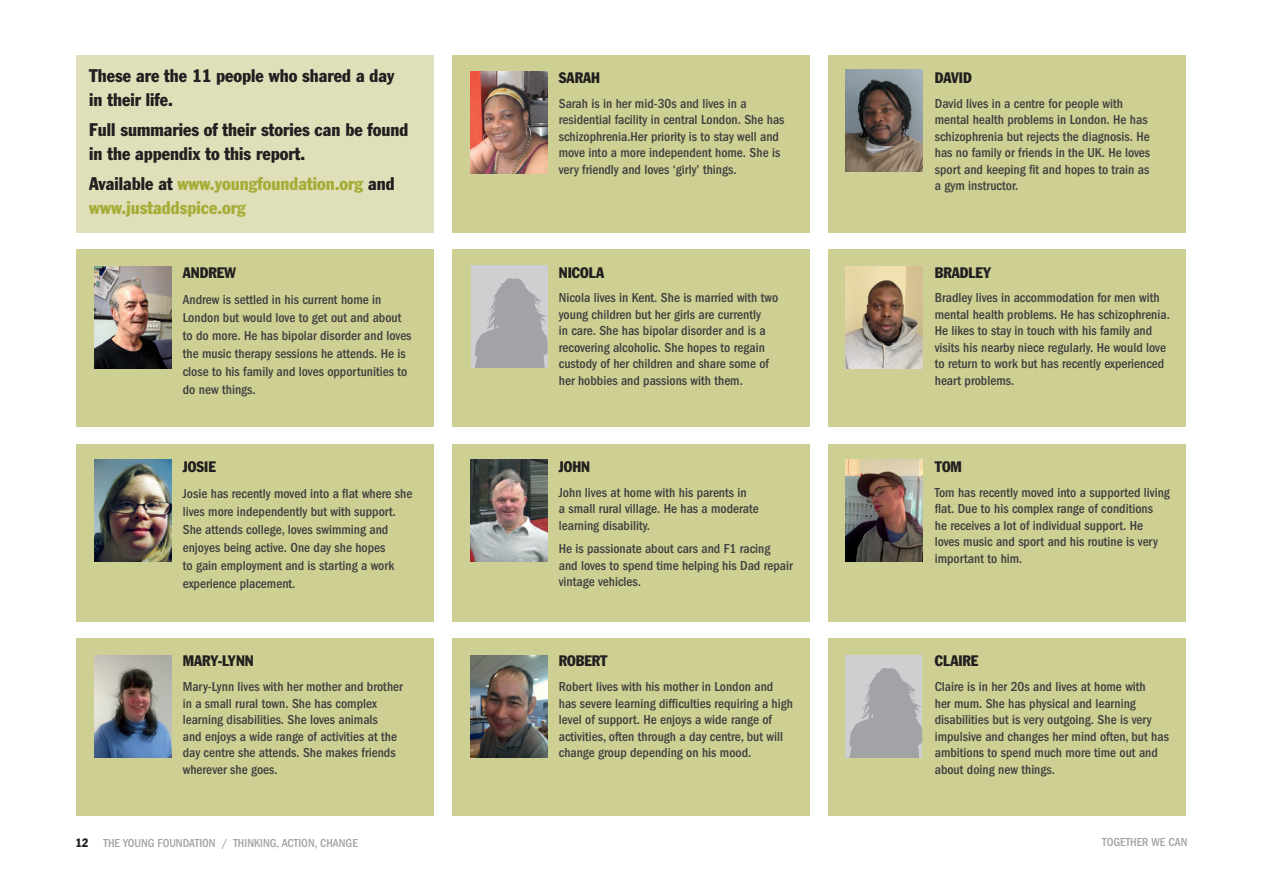
<style>
.page{position:relative;width:1263px;height:893px;background:#fff}
.page>*{position:absolute;margin:0;border:0;box-sizing:border-box;transform-origin:0 0}
.Table_heading{font:condensed 18px/24px "Franklin Gothic Std";color:#231f20}
.Table_heading-2{font:condensed 18px/24px "Franklin Gothic Std";color:#a5ad37}
.Table_heading-3{font:condensed 15px "Franklin Gothic Std";color:#231f20}
.Figure_bullets{font:500 condensed 13.5px/16.5px "ITC Franklin Gothic Std";color:#3e3e3f}
.t1{font:500 condensed 12px "ITC Franklin Gothic Std";color:#a1a3a6}
.t2{font:condensed 12px "Franklin Gothic";color:#231f20}
.s1{color:#231f20}
</style>
<div class="page">
<div style="left:452px;top:55px;width:358px;height:178px;background:#cecf92"></div>
<div style="left:76px;top:55px;width:358px;height:178px;background:#dfe0ba"></div>
<div style="left:828px;top:55px;width:358px;height:178px;background:#cecf92"></div>
<div style="left:76px;top:250px;width:358px;height:177px;background:#cecf92"></div>
<div style="left:452px;top:250px;width:358px;height:177px;background:#cecf92"></div>
<div style="left:828px;top:250px;width:358px;height:177px;background:#cecf92"></div>
<div style="left:76px;top:638px;width:358px;height:178px;background:#cecf92"></div>
<div style="left:452px;top:638px;width:358px;height:178px;background:#cecf92"></div>
<div style="left:828px;top:638px;width:358px;height:178px;background:#cecf92"></div>
<div style="left:76px;top:444px;width:358px;height:177px;background:#cecf92"></div>
<div style="left:452px;top:444px;width:358px;height:177px;background:#cecf92"></div>
<div style="left:828px;top:444px;width:358px;height:177px;background:#cecf92"></div>
<img style="left:95px;top:459px;width:76px;height:102px">
<img style="left:471px;top:71px;width:76px;height:102px">
<img style="left:95px;top:266px;width:76px;height:102px">
<img style="left:845px;top:69px;width:77px;height:102px">
<img style="left:471px;top:459px;width:76px;height:102px">
<img style="left:845px;top:459px;width:77px;height:102px">
<img style="left:95px;top:656px;width:76px;height:102px">
<img style="left:845px;top:266px;width:77px;height:102px">
<img style="left:471px;top:656px;width:76px;height:102px">
<div style="left:845px;top:656px;width:77px;height:102px;background:#cecfd1"></div>
<svg style="left:849px;top:668px;width:73px;height:90px"></svg>
<div style="left:471px;top:266px;width:76px;height:102px;background:#cecfd1"></div>
<svg style="left:475px;top:278px;width:73px;height:90px"></svg>
<p class="Table_heading" style="left:89px;top:63px;width:307px">These are the 11 people who shared a day in their life.</p>
<p class="Table_heading" style="left:89px;top:117px;width:321px">Full summaries of their stories can be found in the appendix to this report.</p>
<p class="Table_heading-2" style="left:89px;top:171px;width:307px"><span class="s1">Available at</span> www.youngfoundation.org <span class="s1">and </span>www.justaddspice.org</p>
<p class="Table_heading-3" style="left:183px;top:263px;width:55px">ANDREW</p>
<p class="Figure_bullets" style="left:183px;top:290px;width:230px;line-height:18px">Andrew is settled in his current home in London but would love to get out and about to do more. He has bipolar disorder and loves the music therapy sessions he attends. He is close to his family and loves opportunities to do new things.</p>
<p class="Table_heading-3" style="left:183px;top:457px;width:35px">JOSIE</p>
<p class="Figure_bullets" style="left:183px;top:485px;width:231px;line-height:18px">Josie has recently moved into a flat where she lives more independently but with support.<br>She attends college, loves swimming and enjoyes being active. One day she hopes<br>to gain employment and is starting a work experience placement.</p>
<p class="Table_heading-3" style="left:183px;top:652px;width:73px">MARY-LYNN</p>
<p class="Figure_bullets" style="left:183px;top:678px;width:222px">Mary-Lynn lives with her mother and brother in a small rural town. She has complex learning disabilities. She loves animals<br>and enjoys a wide range of activities at the day centre she attends. She makes friends wherever she goes.</p>
<p class="Table_heading-3" style="left:559px;top:69px;width:43px">SARAH</p>
<p class="Figure_bullets" style="left:559px;top:95px;width:227px">Sarah is in her mid-30s and lives in a residential facility in central London. She has schizophrenia.Her priority is to stay well and move into a more independent home. She is very friendly and loves ‘girly’ things.</p>
<p class="Table_heading-3" style="left:559px;top:263px;width:47px">NICOLA</p>
<p class="Figure_bullets" style="left:559px;top:290px;width:221px">Nicola lives in Kent. She is married with two young children but her girls are currently<br>in care. She has bipolar disorder and is a recovering alcoholic. She hopes to regain custody of her children and share some of her hobbies and passions with them.</p>
<p class="Table_heading-3" style="left:559px;top:457px;width:33px">JOHN</p>
<p class="Figure_bullets" style="left:559px;top:484px;width:201px">John lives at home with his parents in<br>a small rural village. He has a moderate learning disability.</p>
<p class="Figure_bullets" style="left:559px;top:540px;width:235px">He is passionate about cars and F1 racing<br>and loves to spend time helping his Dad repair vintage vehicles.</p>
<p class="Table_heading-3" style="left:559px;top:652px;width:50px">ROBERT</p>
<p class="Figure_bullets" style="left:559px;top:678px;width:236px">Robert lives with his mother in London and has severe learning difficulties requiring a high level of support. He enjoys a wide range of activities, often through a day centre, but will change group depending on his mood.</p>
<p class="Table_heading-3" style="left:935px;top:69px;width:38px">DAVID</p>
<p class="Figure_bullets" style="left:935px;top:95px;width:217px">David lives in a centre for people with mental health problems in London. He has schizophrenia but rejects the diagnosis. He has no family or friends in the UK. He loves sport and keeping fit and hopes to train as a gym instructor.</p>
<p class="Table_heading-3" style="left:935px;top:263px;width:58px">BRADLEY</p>
<p class="Figure_bullets" style="left:935px;top:290px;width:237px">Bradley lives in accommodation for men with mental health problems. He has schizophrenia.<br>He likes to stay in touch with his family and visits his nearby niece regularly. He would love to return to work but has recently experienced heart problems.</p>
<p class="Table_heading-3" style="left:935px;top:457px;width:29px">TOM</p>
<p class="Figure_bullets" style="left:935px;top:484px;width:237px">Tom has recently moved into a supported living flat. Due to his complex range of conditions<br>he receives a lot of individual support. He loves music and sport and his routine is very important to him.</p>
<p class="Table_heading-3" style="left:935px;top:652px;width:45px">CLAIRE</p>
<p class="Figure_bullets" style="left:935px;top:678px;width:236px">Claire is in her 20s and lives at home with<br>her mum. She has physical and learning disabilities but is very outgoing. She is very impulsive and changes her mind often, but has ambitions to spend much more time out and about doing new things.</p>
<p class="t2" style="left:75px;top:835px;width:14px">12</p>
<p class="t1" style="left:104px;top:836px;width:256px">THE YOUNG FOUNDATION / THINKING, ACTION, CHANGE</p>
<p class="t1" style="left:1102px;top:835px;width:87px">TOGETHER WE CAN</p>
</div>
